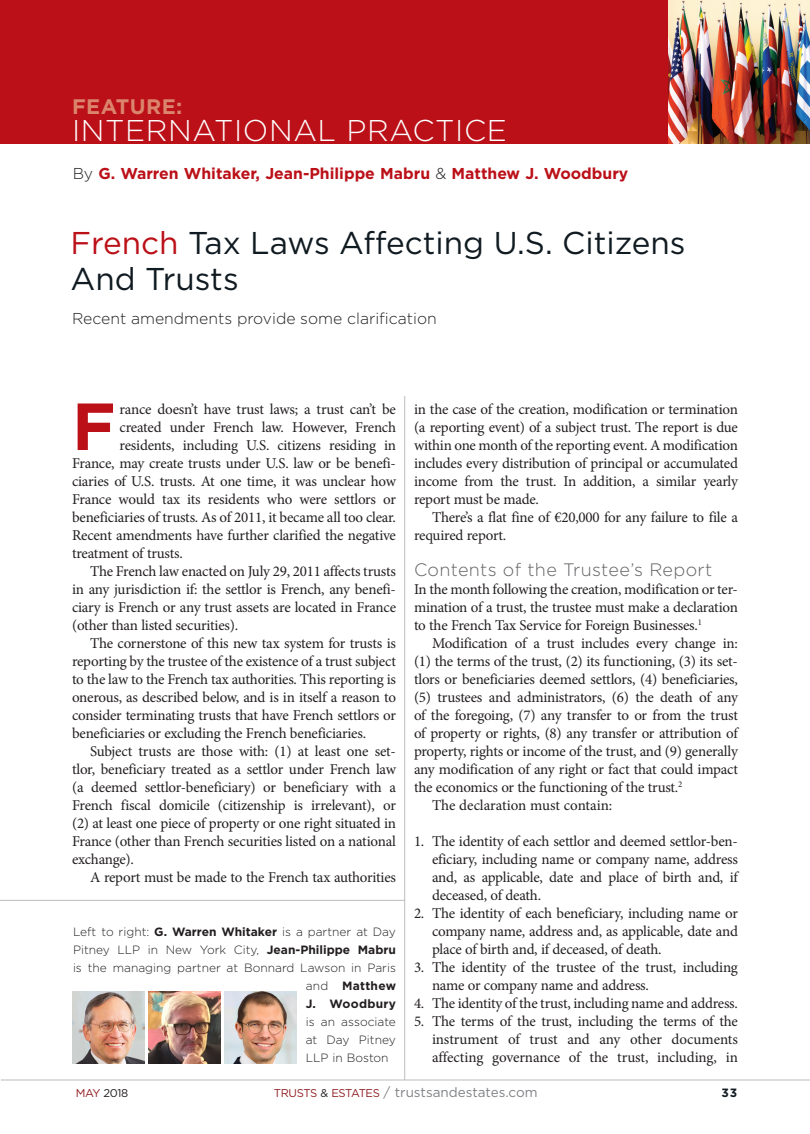
<style>
.page{position:relative;width:810px;height:1134px;background:#fff}
.page>*{position:absolute;margin:0;border:0;box-sizing:border-box;transform-origin:0 0}
.BODY__NO_INDENT{font:700 66.45px "Gotham";color:#bb1018}
.Main_Headline{font:31.5px/36px "Gotham";color:#101a21}
.t1{font:300 30px "Gotham";letter-spacing:.02em;color:#fff}
.t2{font:700 21px "Gotham";letter-spacing:.02em;color:#da856c}
.Subhead{font:300 18px "Gotham";letter-spacing:.02em;color:#636366}
.Author_Byline{font:700 15.75px "Gotham";color:#bb1018}
.Deck{font:300 15.75px "Gotham";color:#231f20}
.BODY__Minion{font:15px/18px "Minion Pro";letter-spacing:-.015em;color:#231f20;text-align:justify}
.body_bulletted{font:15px/18px "Minion Pro";letter-spacing:-.015em;color:#231f20;text-align:justify}
.BODY__NO_INDENT-2{font:15px/18px "Minion Pro";letter-spacing:-.015em;color:#231f20;text-align:justify}
.t3{font:13.5px "Gotham";color:#808285}
.Author_Bio{font:300 12px "Gotham";color:#231f20}
.Author_Bio-2{font:700 12px "Gotham";letter-spacing:.02em;color:#231f20}
.t4{font:700 12px "Gotham";color:#101a21}
.t5{font:11.25px "Gotham";letter-spacing:-.03em;color:#231f20}
.s1{font-weight:300;color:#231f20}
.s2{color:#bb1018}
.s3{font-weight:700}
.s4{font-weight:300}
.s5{color:#911f23}
.s6{font-size:11.25px;color:#911f23}
.s7{font-size:11.25px;color:#231f20}
</style>
<div class="page">
<div style="left:0;top:0;width:810px;height:144px;background:#bb1018"></div>
<hr style="left:1px;top:1080px;width:809px;height:1px;background:#bcbdc0">
<img style="left:72px;top:991px;width:72px;height:72px">
<img style="left:148px;top:991px;width:73px;height:72px">
<img style="left:225px;top:991px;width:72px;height:72px">
<hr style="left:0;top:900px;width:405px;height:1px;background:#bcbdc0">
<hr style="left:404px;top:396px;width:1px;height:684px;background:#bcbdc0">
<img style="left:668px;top:0;width:142px;height:144px">
<p class="t2" style="left:72px;top:93px;width:112px">FEATURE:</p>
<p class="t1" style="left:72px;top:111px;width:436px">INTERNATIONAL PRACTICE</p>
<p class="Author_Byline" style="left:73px;top:163px;width:557px"><span class="s1">By</span> G. Warren Whitaker, Jean-Philippe Mabru <span class="s1">&amp;</span> Matthew J. Woodbury</p>
<p class="Main_Headline" style="left:70px;top:224px;width:616px"><span class="s2">French</span> Tax Laws Affecting U.S. Citizens<br>And Trusts</p>
<p class="Deck" style="left:72px;top:308px;width:366px">Recent amendments provide some clarification</p>
<p class="BODY__NO_INDENT" style="left:72px;top:382px;width:45px">F</p>
<p class="BODY__NO_INDENT-2" style="left:120px;top:400px;width:278px">rance doesn’t have trust laws; a trust can’t be</p>
<p class="BODY__NO_INDENT-2" style="left:120px;top:418px;width:278px">created under French law. However, French</p>
<p class="BODY__NO_INDENT-2" style="left:120px;top:436px;width:278px">residents, including U.S. citizens residing in</p>
<p class="BODY__NO_INDENT-2" style="left:72px;top:454px;width:325px">France, may create trusts under U.S. law or be benefi-</p>
<p class="BODY__NO_INDENT-2" style="left:72px;top:472px;width:326px">ciaries of U.S. trusts. At one time, it was unclear how</p>
<p class="BODY__NO_INDENT-2" style="left:72px;top:490px;width:326px">France would tax its residents who were settlors or</p>
<p class="BODY__NO_INDENT-2" style="left:72px;top:508px;width:325px">beneficiaries of trusts. As of 2011, it became all too clear.</p>
<p class="BODY__NO_INDENT-2" style="left:72px;top:526px;width:325px">Recent amendments have further clarified the negative</p>
<p class="BODY__NO_INDENT-2" style="left:72px;top:544px;width:112px">treatment of trusts.</p>
<p class="BODY__Minion" style="left:72px;top:562px;width:326px;text-indent:18px">The French law enacted on July 29, 2011 affects trusts in any jurisdiction if: the settlor is French, any benefi&shy;ciary is French or any trust assets are located in France (other than listed securities).</p>
<p class="BODY__Minion" style="left:72px;top:634px;width:325px;text-indent:18px">The cornerstone of this new tax system for trusts is reporting by the trustee of the existence of a trust subject to the law to the French tax authorities. This reporting is onerous, as described below, and is in itself a reason to consider terminating trusts that have French settlors or beneficiaries or excluding the French beneficiaries.</p>
<p class="BODY__Minion" style="left:72px;top:742px;width:325px;text-indent:18px">Subject trusts are those with: (1) at least one set&shy;tlor, beneficiary treated as a settlor under French law (a deemed settlor-beneficiary) or beneficiary with a French fiscal domicile (citizenship is irrelevant), or (2) at least one piece of property or one right situated in France (other than French securities listed on a national exchange).</p>
<p class="BODY__Minion" style="left:90px;top:868px;width:307px">A report must be made to the French tax authorities</p>
<p class="Author_Bio" style="left:73px;top:924px;width:325px">Left to right: <span class="s3">G. Warren Whitaker</span> is a partner at Day</p>
<p class="Author_Bio" style="left:73px;top:942px;width:324px">Pitney LLP in New York City, <span class="s3">Jean-Philippe Mabru</span></p>
<p class="Author_Bio" style="left:73px;top:960px;width:324px">is the managing partner at Bonnard Lawson in Paris</p>
<p class="Author_Bio-2" style="left:306px;top:978px;width:92px"><span class="s4">and</span> Matthew</p>
<p class="Author_Bio-2" style="left:306px;top:996px;width:92px">J. Woodbury</p>
<p class="Author_Bio" style="left:306px;top:1014px;width:92px">is an associate</p>
<p class="Author_Bio" style="left:306px;top:1032px;width:92px">at Day Pitney</p>
<p class="Author_Bio" style="left:306px;top:1050px;width:84px">LLP in Boston</p>
<p class="BODY__Minion" style="left:414px;top:400px;width:326px">in the case of the creation, modification or termination (a reporting event) of a subject trust. The report is due within one month of the reporting event. A modification includes every distribution of principal or accumulated income from the trust. In addition, a similar yearly report must be made.</p>
<p class="BODY__Minion" style="left:414px;top:508px;width:326px;text-indent:18px">There’s a flat fine of €20,000 for any failure to file a required report.</p>
<p class="Subhead" style="left:414px;top:558px;width:300px">Contents of the Trustee’s Report</p>
<p class="BODY__NO_INDENT-2" style="left:414px;top:580px;width:325px">In the month following the creation, modification or ter&shy;mination of a trust, the trustee must make a declaration to the French Tax Service for Foreign Businesses.<sup>1</sup></p>
<p class="BODY__Minion" style="left:414px;top:634px;width:326px;text-indent:18px">Modification of a trust includes every change in: (1) the terms of the trust, (2) its functioning, (3) its set&shy;tlors or beneficiaries deemed settlors, (4) beneficiaries, (5) trustees and administrators, (6) the death of any of the foregoing, (7) any transfer to or from the trust of property or rights, (8) any transfer or attribution of property, rights or income of the trust, and (9) generally any modification of any right or fact that could impact the economics or the functioning of the trust.<sup>2</sup></p>
<p class="BODY__Minion" style="left:432px;top:796px;width:182px">The declaration must contain:</p>
<p class="body_bulletted" style="left:432px;top:832px;width:307px;text-indent:-18px">1. The identity of each settlor and deemed settlor-ben&shy;eficiary, including name or company name, address and, as applicable, date and place of birth and, if deceased, of death.</p>
<p class="body_bulletted" style="left:432px;top:904px;width:307px;text-indent:-18px">2. The identity of each beneficiary, including name or company name, address and, as applicable, date and place of birth and, if deceased, of death.</p>
<p class="body_bulletted" style="left:432px;top:958px;width:307px;text-indent:-18px">3. The identity of the trustee of the trust, including name or company name and address.</p>
<p class="body_bulletted" style="left:414px;top:994px;width:325px">4. The identity of the trust, including name and address.</p>
<p class="body_bulletted" style="left:432px;top:1012px;width:307px;text-indent:-18px">5. The terms of the trust, including the terms of the instrument of trust and any other documents affecting governance of the trust, including, in</p>
<p class="t5" style="left:76px;top:1086px;width:54px"><span class="s5">MAY</span> 2018</p>
<p class="t3" style="left:274px;top:1084px;width:265px"><span class="s6">TRUSTS</span> <span class="s7">&amp;</span> <span class="s6">ESTATES</span> / trustsandestates.com</p>
<p class="t4" style="left:721px;top:1085px;width:17px">33</p>
</div>
